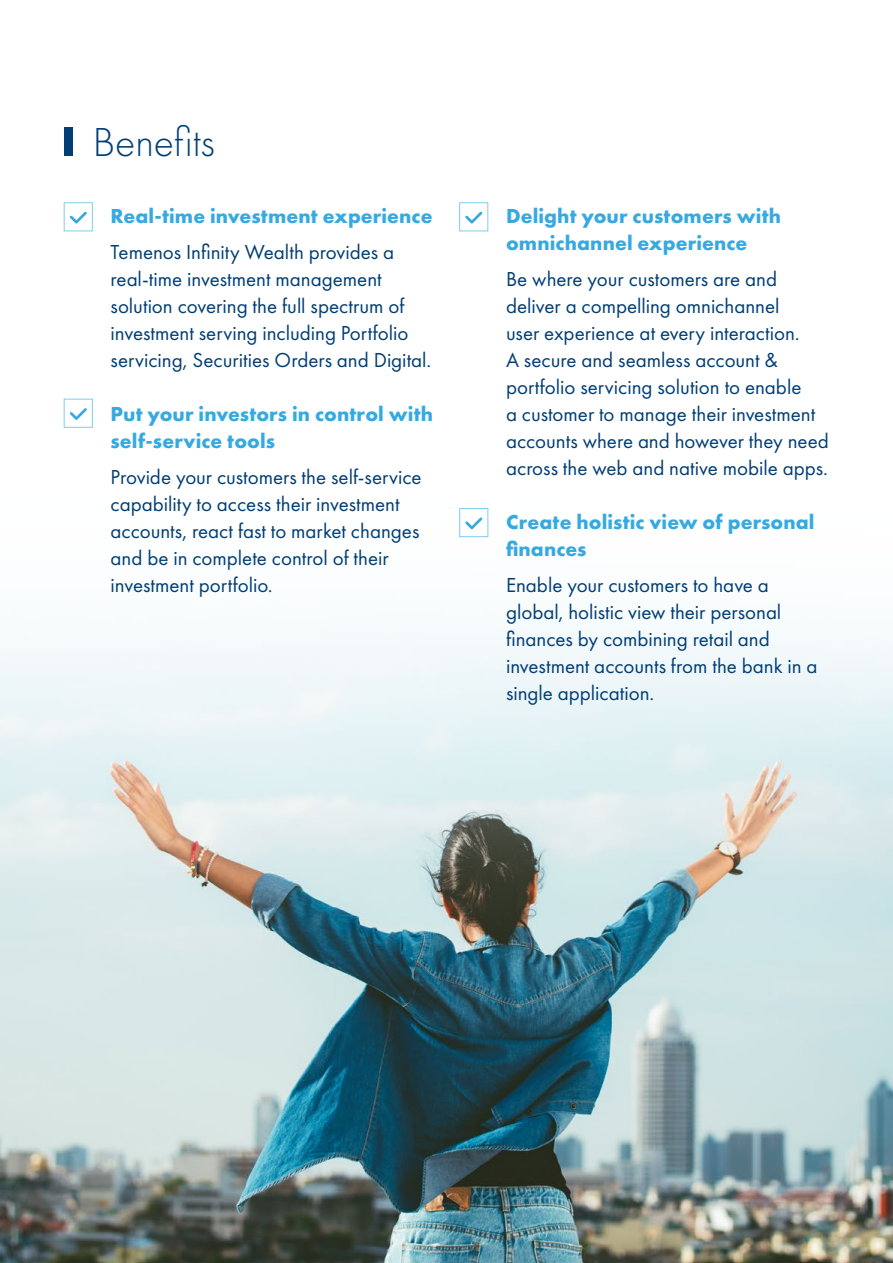
<style>
.page{position:relative;width:893px;height:1263px;background:#fff}
.page>*{position:absolute;margin:0;border:0;box-sizing:border-box;transform-origin:0 0}
.t1{font:300 42px "Futura PT";color:#003e75}
.t2{font:21px/27px "Futura PT";color:#003e75}
.t3{font:700 21px/27px "Futura PT";letter-spacing:.005em;color:#36a9e1}
</style>
<div class="page">
<img style="left:0;top:127px;width:893px;height:1136px">
<div style="left:64px;top:127px;width:8px;height:29px;background:#003e75"></div>
<svg style="left:66px;top:208px;width:24px;height:19px"></svg>
<div style="left:64px;top:202px;width:29px;height:29px;border:1px solid #81cced"></div>
<svg style="left:66px;top:404px;width:24px;height:19px"></svg>
<div style="left:64px;top:399px;width:29px;height:29px;border:1px solid #81cced"></div>
<svg style="left:462px;top:208px;width:24px;height:19px"></svg>
<div style="left:459px;top:202px;width:29px;height:29px;border:1px solid #81cced"></div>
<svg style="left:462px;top:514px;width:24px;height:19px"></svg>
<div style="left:459px;top:508px;width:29px;height:29px;border:1px solid #81cced"></div>
<h1 class="t1" style="left:93px;top:118px;width:124px">Benefits</h1>
<p class="t3" style="left:111px;top:202px;width:324px">Real-time investment experience</p>
<p class="t2" style="left:111px;top:238px;width:322px">Temenos Infinity Wealth provides a real-time investment management solution covering the full spectrum of investment serving including Portfolio servicing, Securities Orders and Digital.</p>
<p class="t3" style="left:111px;top:400px;width:324px">Put your investors in control with self-service tools</p>
<p class="t2" style="left:111px;top:463px;width:313px">Provide your customers the self-service capability to access their investment accounts, react fast to market changes and be in complete control of their investment portfolio.</p>
<p class="t3" style="left:506px;top:202px;width:277px">Delight your customers with omnichannel experience</p>
<p class="t2" style="left:506px;top:265px;width:324px">Be where your customers are and deliver a compelling omnichannel<br>user experience at every interaction.<br>A secure and seamless account &amp; portfolio servicing solution to enable<br>a customer to manage their investment accounts where and however they need across the web and native mobile apps.</p>
<p class="t3" style="left:506px;top:508px;width:310px">Create holistic view of personal finances</p>
<p class="t2" style="left:506px;top:571px;width:313px">Enable your customers to have a global, holistic view their personal finances by combining retail and investment accounts from the bank in a single application.</p>
</div>
